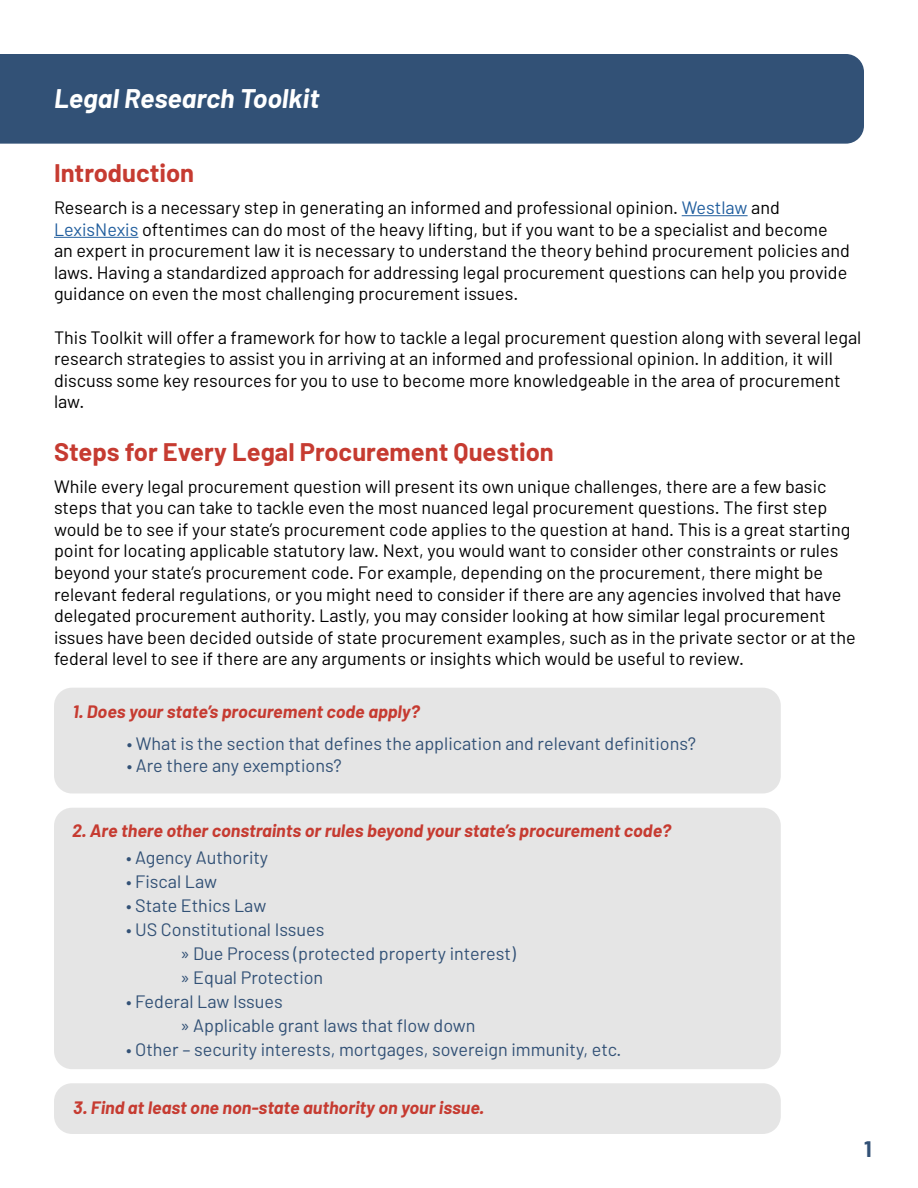
<style>
.page{position:relative;width:918px;height:1188px;background:#fff}
.page>*{position:absolute;margin:0;border:0;box-sizing:border-box;transform-origin:0 0}
.t1{font:italic 700 27px "Barlow";color:#fff}
.t2{font:700 25.5px "Barlow";color:#c63b31}
.t3{font:700 22.5px "Barlow";color:#325176}
.t4{font:18px/21.6px "Barlow";color:#000}
.t5{font:18px/24px "Barlow";color:#325176}
.t6{font:italic 700 18px "Barlow";color:#c63b31}
.s1{color:#215e9e}
</style>
<div class="page">
<div style="left:54px;top:1083px;width:727px;height:51px;background:#e5e5e5;border-radius:18px"></div>
<div style="left:0;top:54px;width:864px;height:90px;background:#325176"></div>
<div style="left:54px;top:688px;width:727px;height:106px;background:#e5e5e5;border-radius:18px"></div>
<hr style="left:682px;top:215px;width:66px;height:1px;background:#215e9e">
<hr style="left:54px;top:237px;width:84px;height:1px;background:#215e9e">
<div style="left:54px;top:808px;width:727px;height:261px;background:#e5e5e5;border-radius:18px"></div>
<h1 class="t1" style="left:54px;top:82px;width:267px">Legal Research Toolkit</h1>
<h2 class="t2" style="left:54px;top:157px;width:142px">Introduction</h2>
<p class="t4" style="left:54px;top:196px;width:797px">Research is a necessary step in generating an informed and professional opinion. <span class="s1">Westlaw</span> and <span class="s1">LexisNexis</span> oftentimes can do most of the heavy lifting, but if you want to be a specialist and become an expert in procurement law it is necessary to understand the theory behind procurement policies and laws. Having a standardized approach for addressing legal procurement questions can help you provide guidance on even the most challenging procurement issues.</p>
<p class="t4" style="left:54px;top:326px;width:809px">This Toolkit will offer a framework for how to tackle a legal procurement question along with several legal research strategies to assist you in arriving at an informed and professional opinion. In addition, it will discuss some key resources for you to use to become more knowledgeable in the area of procurement law.</p>
<h2 class="t2" style="left:54px;top:435px;width:501px">Steps for Every Legal Procurement Question</h2>
<p class="t4" style="left:54px;top:475px;width:803px">While every legal procurement question will present its own unique challenges, there are a few basic steps that you can take to tackle even the most nuanced legal procurement questions. The first step would be to see if your state’s procurement code applies to the question at hand. This is a great starting point for locating applicable statutory law. Next, you would want to consider other constraints or rules beyond your state’s procurement code. For example, depending on the procurement, there might be relevant federal regulations, or you might need to consider if there are any agencies involved that have delegated procurement authority. Lastly, you may consider looking at how similar legal procurement issues have been decided outside of state procurement examples, such as in the private sector or at the federal level to see if there are any arguments or insights which would be useful to review.</p>
<p class="t6" style="left:73px;top:700px;width:349px">1. Does your state’s procurement code apply?</p>
<p class="t5" style="left:127px;top:731px;width:571px">• What is the section that defines the application and relevant definitions?</p>
<p class="t5" style="left:127px;top:753px;width:217px">• Are there any exemptions?</p>
<p class="t6" style="left:72px;top:819px;width:601px">2. Are there other constraints or rules beyond your state’s procurement code?</p>
<p class="t5" style="left:126px;top:845px;width:144px">• Agency Authority</p>
<p class="t5" style="left:126px;top:869px;width:93px">• Fiscal Law</p>
<p class="t5" style="left:126px;top:893px;width:142px">• State Ethics Law</p>
<p class="t5" style="left:180px;top:917px;width:337px;text-indent:-54px">• US Constitutional Issues<br>» Due Process (protected property interest) » Equal Protection</p>
<p class="t5" style="left:180px;top:989px;width:297px;text-indent:-54px">• Federal Law Issues<br>» Applicable grant laws that flow down</p>
<p class="t5" style="left:126px;top:1037px;width:497px">• Other – security interests, mortgages, sovereign immunity, etc.</p>
<p class="t6" style="left:73px;top:1097px;width:413px">3. Find at least one non-state authority on your issue.</p>
<p class="t3" style="left:864px;top:1134px;width:9px">1</p>
</div>
